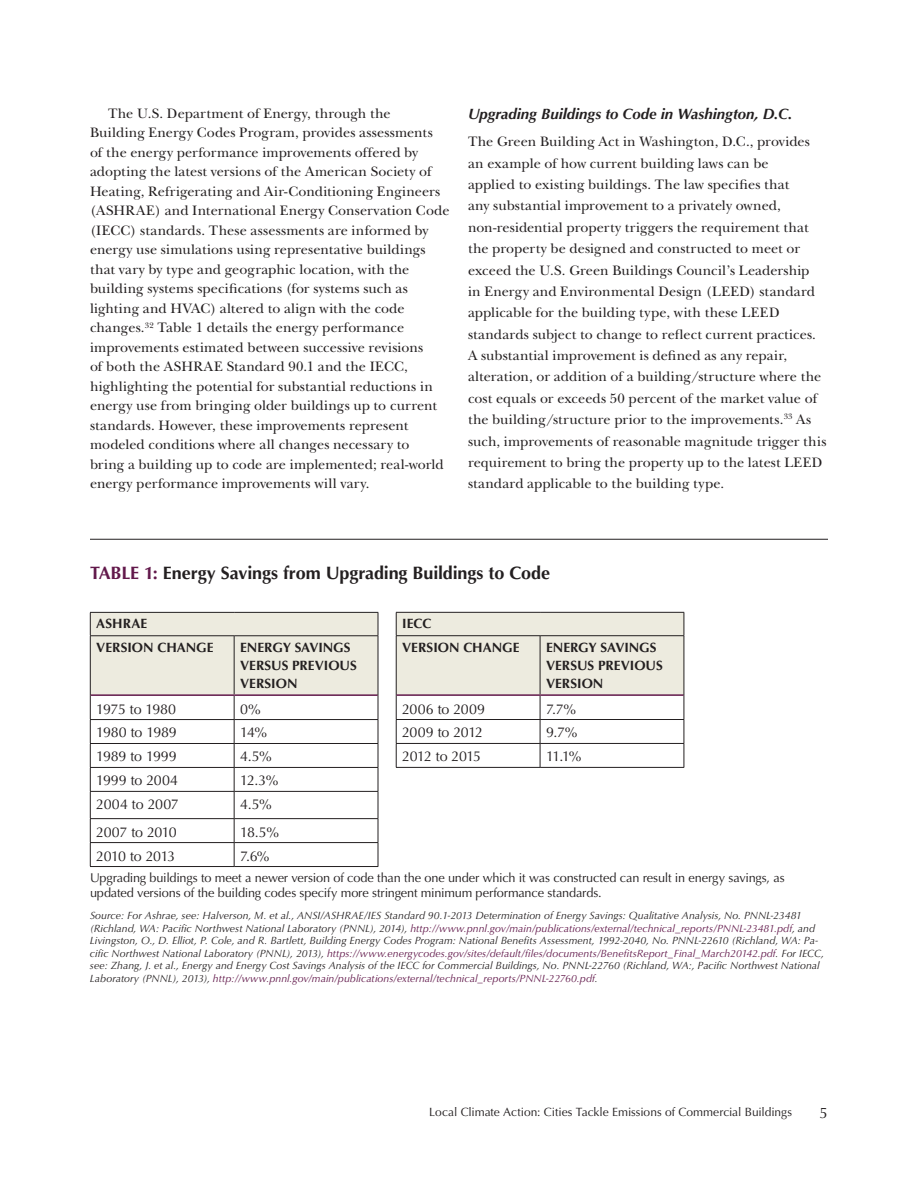
<style>
.page{position:relative;width:918px;height:1188px;background:#fff}
.page>*{position:absolute;margin:0;border:0;box-sizing:border-box;transform-origin:0 0}
.FCI_Figure_Box_Table{font:700 18px "Optima LT Std";letter-spacing:-.005em;color:#231f20}
.FCI_Sub-Sub_12Optima{font:italic 700 15px "Optima LT Std";letter-spacing:-.005em;color:#231f20}
.t1{font:15px "Optima LT Std";color:#231f20}
.FCI_Body_Copy{font:14.25px/19.5px "New Baskerville Std";letter-spacing:.005em;color:#231f20}
.FCI_Body_Copy_1P{font:14.25px/21.3px "New Baskerville Std";letter-spacing:.005em;color:#231f20}
.FCI_Table_copy{font:14.25px "Optima LT Std";letter-spacing:-.03em;color:#231f20}
.FCI_Table_copy-2{font:14.25px "Optima LT Std";letter-spacing:-.01em;color:#231f20}
.FCI_Table_copy-3{font:14.25px "Optima LT Std";letter-spacing:-.005em;color:#231f20}
.FCI_Table_copy-4{font:14.25px "Optima LT Std";letter-spacing:.005em;color:#231f20}
.FCI_Table_header{font:700 13.5px/18px "Optima LT Std";color:#231f20}
.FCI_Figure_Captions{font:12.75px/15.3px "Optima LT Std";letter-spacing:-.01em;color:#231f20}
.t2{font:12px "Optima LT Std";letter-spacing:-.005em;color:#231f20}
.FCI_Figure_Source{font:italic 10.5px/12.6px "Optima LT Std";letter-spacing:.005em;color:#231f20}
.s1{color:#62194b}
</style>
<div class="page">
<hr style="left:90px;top:866px;width:144px;height:1px;background:#231f20">
<hr style="left:234px;top:866px;width:144px;height:1px;background:#231f20">
<svg style="left:90px;top:612px;width:289px;height:254px"></svg>
<hr style="left:90px;top:635px;width:144px;height:1px;background:#231f20">
<hr style="left:234px;top:635px;width:144px;height:1px;background:#231f20">
<hr style="left:396px;top:767px;width:144px;height:1px;background:#231f20">
<hr style="left:540px;top:767px;width:144px;height:1px;background:#231f20">
<svg style="left:396px;top:612px;width:289px;height:155px"></svg>
<hr style="left:396px;top:635px;width:144px;height:1px;background:#231f20">
<hr style="left:540px;top:635px;width:144px;height:1px;background:#231f20">
<hr style="left:90px;top:539px;width:738px;height:1px;background:#231f20">
<p class="FCI_Body_Copy" style="left:90px;top:103px;width:361px;text-indent:18px">The U.S. Department of Energy, through the<br>Building Energy Codes Program, provides assessments<br>of the energy performance improvements offered by adopting the latest versions of the American Society of Heating, Refrigerating and Air-Conditioning Engineers (ASHRAE) and International Energy Conservation Code (IECC) standards. These assessments are informed by energy use simulations using representative buildings that vary by type and geographic location, with the building systems specifications (for systems such as lighting and HVAC) altered to align with the code changes.<sup>32</sup> Table 1 details the energy performance improvements estimated between successive revisions<br>of both the ASHRAE Standard 90.1 and the IECC, highlighting the potential for substantial reductions in energy use from bringing older buildings up to current standards. However, these improvements represent modeled conditions where all changes necessary to<br>bring a building up to code are implemented; real-world energy performance improvements will vary.</p>
<p class="FCI_Sub-Sub_12Optima" style="left:468px;top:105px;width:326px">Upgrading Buildings to Code in Washington, D.C.</p>
<p class="FCI_Body_Copy_1P" style="left:468px;top:131px;width:360px">The Green Building Act in Washington, D.C., provides an example of how current building laws can be<br>applied to existing buildings. The law specifies that<br>any substantial improvement to a privately owned, non-residential property triggers the requirement that the property be designed and constructed to meet or exceed the U.S. Green Buildings Council’s Leadership<br>in Energy and Environmental Design (LEED) standard applicable for the building type, with these LEED standards subject to change to reflect current practices.<br>A substantial improvement is defined as any repair, alteration, or addition of a building/structure where the cost equals or exceeds 50 percent of the market value of the building/structure prior to the improvements.<sup>33</sup> As such, improvements of reasonable magnitude trigger this requirement to bring the property up to the latest LEED standard applicable to the building type.</p>
<p class="FCI_Figure_Box_Table" style="left:90px;top:562px;width:462px"><span class="s1">TABLE 1:</span> Energy Savings from Upgrading Buildings to Code</p>
<p class="FCI_Table_header" style="left:96px;top:615px;width:53px">ASHRAE</p>
<p class="FCI_Table_header" style="left:96px;top:638px;width:119px">VERSION CHANGE</p>
<p class="FCI_Table_header" style="left:240px;top:638px;width:118px">ENERGY SAVINGS<br>VERSUS PREVIOUS<br>VERSION</p>
<p class="FCI_Table_copy" style="left:96px;top:700px;width:81px">1975 to 1980</p>
<p class="FCI_Table_copy" style="left:240px;top:700px;width:22px">0%</p>
<p class="FCI_Table_copy-2" style="left:96px;top:724px;width:82px">1980 to 1989</p>
<p class="FCI_Table_copy" style="left:240px;top:724px;width:28px">14%</p>
<p class="FCI_Table_copy-2" style="left:96px;top:748px;width:82px">1989 to 1999</p>
<p class="FCI_Table_copy" style="left:240px;top:748px;width:33px">4.5%</p>
<p class="FCI_Table_copy-3" style="left:96px;top:772px;width:83px">1999 to 2004</p>
<p class="FCI_Table_copy" style="left:240px;top:772px;width:40px">12.3%</p>
<p class="FCI_Table_copy-2" style="left:96px;top:796px;width:84px">2004 to 2007</p>
<p class="FCI_Table_copy" style="left:240px;top:796px;width:33px">4.5%</p>
<p class="FCI_Table_copy" style="left:96px;top:823px;width:82px">2007 to 2010</p>
<p class="FCI_Table_copy" style="left:240px;top:823px;width:40px">18.5%</p>
<p class="FCI_Table_copy" style="left:96px;top:847px;width:81px">2010 to 2013</p>
<p class="FCI_Table_copy" style="left:240px;top:847px;width:31px">7.6%</p>
<p class="FCI_Figure_Captions" style="left:90px;top:870px;width:696px">Upgrading buildings to meet a newer version of code than the one under which it was constructed can result in energy savings, as updated versions of the building codes specify more stringent minimum performance standards.</p>
<p class="FCI_Figure_Source" style="left:90px;top:909px;width:735px">Source: For Ashrae, see: Halverson, M. et al., ANSI/ASHRAE/IES Standard 90.1-2013 Determination of Energy Savings: Qualitative Analysis, No. PNNL-23481 (Richland, WA: Pacific Northwest National Laboratory (PNNL), 2014), <span class="s1">http://www.pnnl.gov/main/publications/external/technical_reports/PNNL-23481.pdf</span>, and Livingston, O., D. Elliot, P. Cole, and R. Bartlett, Building Energy Codes Program: National Benefits Assessment, 1992-2040, No. PNNL-22610 (Richland, WA: Pa&shy;cific Northwest National Laboratory (PNNL), 2013), <span class="s1">https://www.energycodes.gov/sites/default/files/documents/BenefitsReport_Final_March20142.pdf</span>. For IECC, see: Zhang, J. et al., Energy and Energy Cost Savings Analysis of the IECC for Commercial Buildings, No. PNNL-22760 (Richland, WA:, Pacific Northwest National Laboratory (PNNL), 2013), <span class="s1">http://www.pnnl.gov/main/publications/external/technical_reports/PNNL-22760.pdf</span>.</p>
<p class="FCI_Table_header" style="left:402px;top:615px;width:31px">IECC</p>
<p class="FCI_Table_header" style="left:402px;top:638px;width:119px">VERSION CHANGE</p>
<p class="FCI_Table_header" style="left:546px;top:638px;width:118px">ENERGY SAVINGS<br>VERSUS PREVIOUS<br>VERSION</p>
<p class="FCI_Table_copy-4" style="left:402px;top:700px;width:84px">2006 to 2009</p>
<p class="FCI_Table_copy" style="left:546px;top:700px;width:32px">7.7%</p>
<p class="FCI_Table_copy" style="left:402px;top:724px;width:82px">2009 to 2012</p>
<p class="FCI_Table_copy" style="left:546px;top:724px;width:33px">9.7%</p>
<p class="FCI_Table_copy" style="left:402px;top:748px;width:80px">2012 to 2015</p>
<p class="FCI_Table_copy" style="left:546px;top:748px;width:37px">11.1%</p>
<p class="t2" style="left:429px;top:1105px;width:364px">Local Climate Action: Cities Tackle Emissions of Commercial Buildings</p>
<p class="t1" style="left:820px;top:1104px;width:10px">5</p>
</div>
